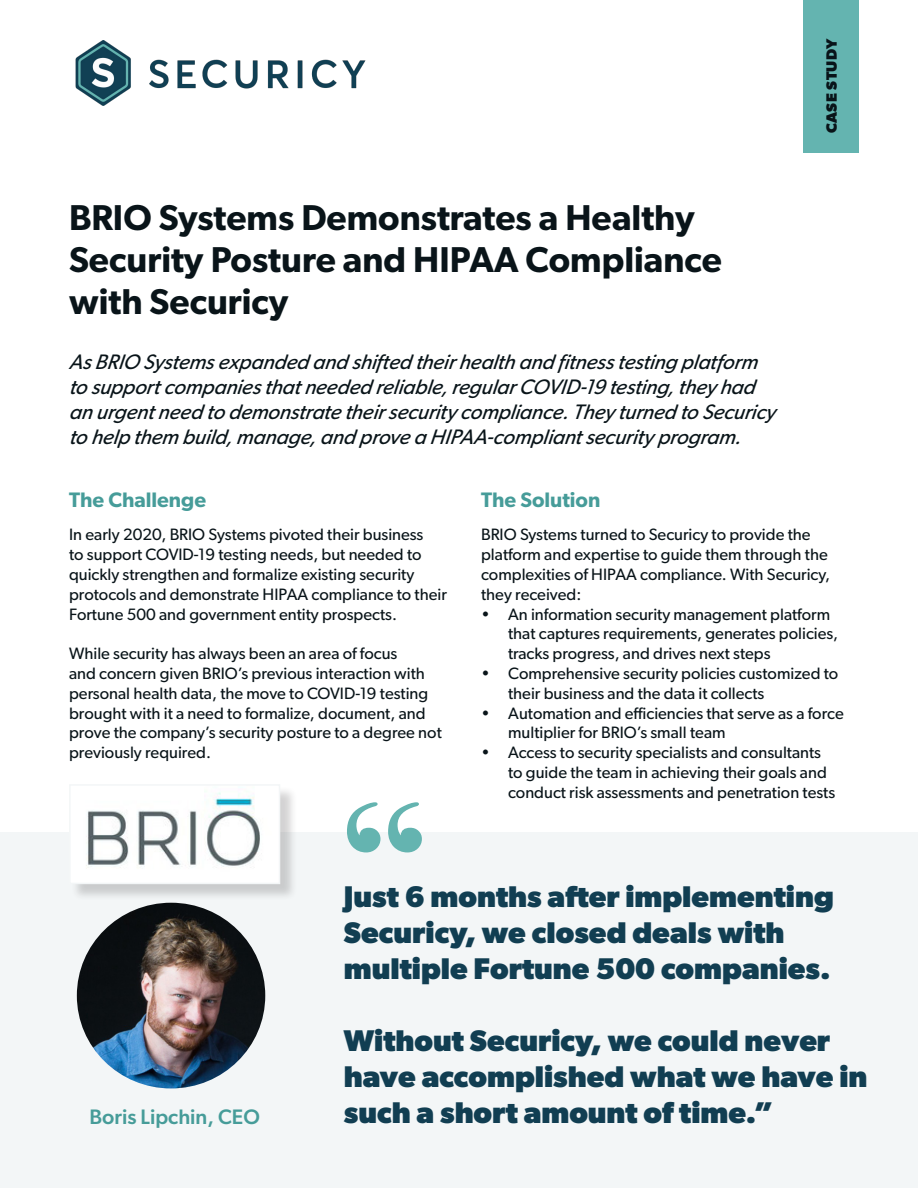
<style>
.page{position:relative;width:918px;height:1188px;background:#fff}
.page>*{position:absolute;margin:0;border:0;box-sizing:border-box;transform-origin:0 0}
.t1{font:225px "Bodoni Svty Two ITCTT";color:#64b4b0}
.t2{font:600 36px/42px "Gibson";color:#091419}
.t3{font:700 30px/36px "Gibson";color:#113e52}
.t4{font:italic 21px/25.2px "Gibson";letter-spacing:-.01em;color:#091419}
.t5{font:600 21px "Gibson";color:#469c99}
.t6{font:500 21px "Gibson";color:#469c99}
.t7{font:16.5px/19.8px "Gibson";color:#091419}
.t8{font:700 15px "Gibson";letter-spacing:.025em;color:#091419}
</style>
<div class="page">
<div style="left:0;top:833px;width:918px;height:355px;background:#f3f6f7"></div>
<img style="left:75px;top:40px;width:291px;height:65px">
<div style="left:804px;top:0;width:55px;height:152px;background:#64b4b0"></div>
<div style="left:71px;top:786px;width:227px;height:115px;background:#231f20;opacity:.2"></div>
<img style="left:72px;top:787px;width:205px;height:94px">
<div style="left:69px;top:784px;width:211px;height:100px;border:2px solid #f3f6f7"></div>
<img style="left:77px;top:903px;width:188px;height:185px">
<p class="t2" style="left:69px;top:195px;width:654px">BRIO Systems Demonstrates a Healthy<br>Security Posture and HIPAA Compliance with Securicy</p>
<p class="t4" style="left:69px;top:349px;width:708px">As BRIO Systems expanded and shifted theirhealth and fitness testing platform to supportcompanies thatneeded reliable,regularCOVID-19 testing,they had an urgentneed to demonstrate theirsecurity compliance.They turned to Securicy to help them build,manage,and prove a HIPAA-compliantsecurity program.</p>
<p class="t8" style="left:823px;top:133px;width:97px;rotate:-90deg">CASE STUDY</p>
<p class="t5" style="left:481px;top:487px;width:121px">The Solution</p>
<p class="t7" style="left:481px;top:525px;width:350px">BRIO Systems turned to Securicy to provide the platform and expertise to guide them through the complexities of HIPAA compliance. With Securicy, they received:</p>
<p class="t7" style="left:508px;top:604px;width:332px;text-indent:-27px">• An information security management platform that captures requirements, generates policies, tracks progress, and drives next steps</p>
<p class="t7" style="left:508px;top:663px;width:332px;text-indent:-27px">• Comprehensive security policies customized to their business and the data it collects</p>
<p class="t7" style="left:508px;top:703px;width:337px;text-indent:-27px">• Automation and efficiencies that serve as a force multiplier for BRIO’s small team</p>
<p class="t7" style="left:508px;top:742px;width:329px;text-indent:-27px">• Access to security specialists and consultants to guide the team in achieving their goals and conduct risk assessments and penetration tests</p>
<p class="t5" style="left:69px;top:487px;width:139px">The Challenge</p>
<p class="t7" style="left:69px;top:525px;width:379px">In early 2020, BRIO Systems pivoted their business<br>to support COVID-19 testing needs, but needed to quickly strengthen and formalize existing security protocols and demonstrate HIPAA compliance to their Fortune 500 and government entity prospects.</p>
<p class="t7" style="left:69px;top:643px;width:374px">While security has always been an area of focus<br>and concern given BRIO’s previous interaction with personal health data, the move to COVID-19 testing brought with it a need to formalize, document, and prove the company’s security posture to a degree not previously required.</p>
<p class="t1" style="left:334px;top:702px;width:102px">“</p>
<p class="t3" style="left:344px;top:878px;width:492px">Just 6 months after implementing<br>Securicy, we closed deals with multiple Fortune 500 companies.</p>
<p class="t6" style="left:89px;top:1104px;width:172px">Boris Lipchin, CEO</p>
<p class="t3" style="left:344px;top:1022px;width:525px">Without Securicy, we could never have accomplished what we have in such a short amount of time.”</p>
</div>
